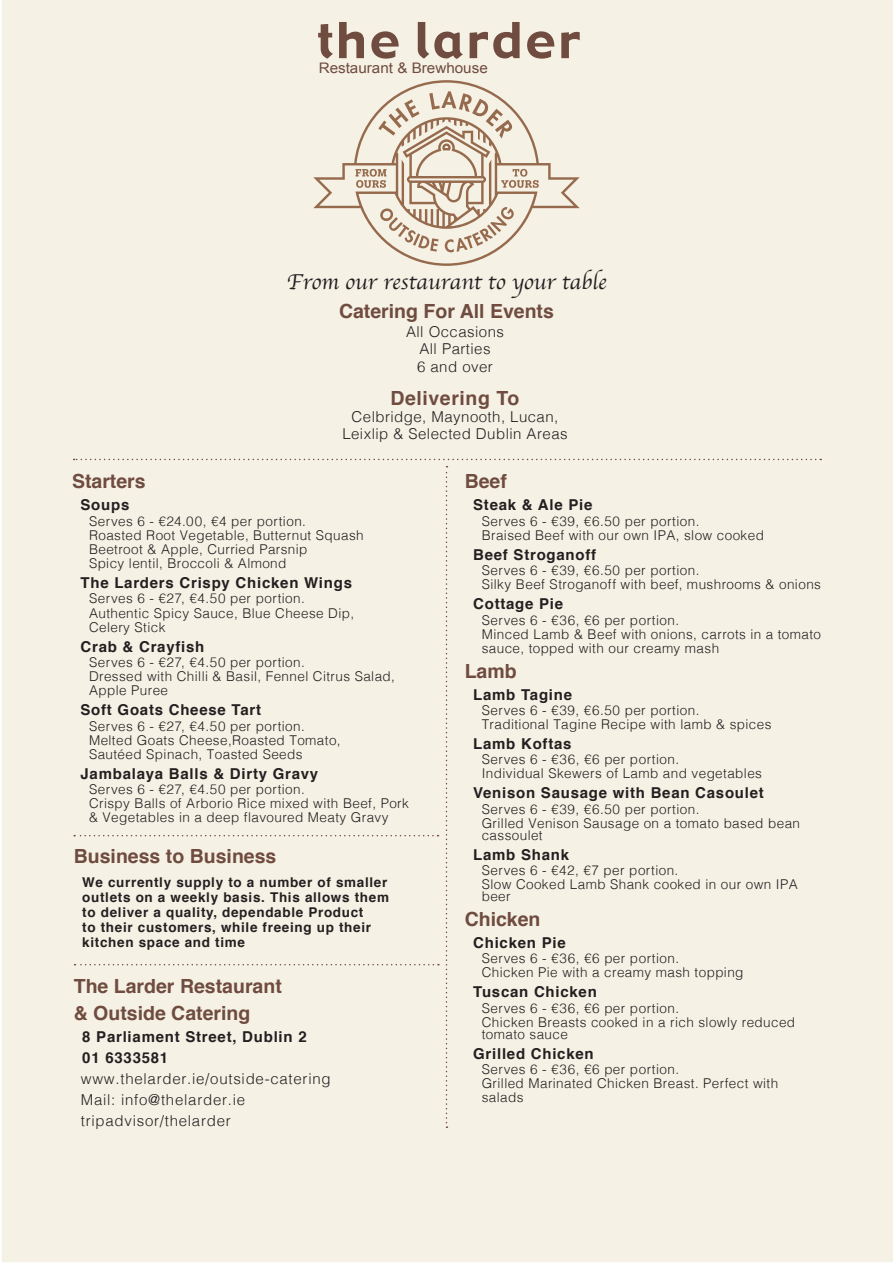
<style>
.page{position:relative;width:893px;height:1263px;background:#fff}
.page>*{position:absolute;margin:0;border:0;box-sizing:border-box;transform-origin:0 0}
.from{font:22.5px "Apple Chancery";color:#231f20}
.main_title{font:700 19.5px "Helvetica";color:#704c40}
.description{font:700 19.5px "Helvetica";letter-spacing:.03em;color:#704c40}
.name_of_dish{font:700 15px "Helvetica";letter-spacing:.05em;color:#231f20}
.description-2{font:300 15px "Helvetica";letter-spacing:.03em;color:#231f20}
.name_of_dish-2{font:300 15px "Helvetica";letter-spacing:.05em;color:#231f20}
.t1{font:14.55px "Arial";color:#704b3f;scale:1.05 1}
.description-3{font:300 13.5px/12px "Helvetica";letter-spacing:.03em;color:#231f20}
.description_bold{font:300 13.5px "Helvetica";letter-spacing:.035em;color:#231f20}
.packages{font:700 13.5px/15px "Helvetica";letter-spacing:.05em;color:#231f20}
</style>
<div class="page">
<div style="left:2px;top:0;width:891px;height:1262px;background:#f6f1e5"></div>
<svg style="left:446px;top:466px;width:1px;height:662px"></svg>
<svg style="left:74px;top:459px;width:747px;height:1px"></svg>
<svg style="left:74px;top:835px;width:364px;height:1px"></svg>
<svg style="left:75px;top:964px;width:364px;height:1px"></svg>
<svg style="left:301px;top:22px;width:98px;height:73px;background:#d8cdc1"></svg>
<svg style="left:412px;top:22px;width:51px;height:58px;background:#d4c7bb"></svg>
<svg style="left:470px;top:22px;width:123px;height:73px;background:#dacec2"></svg>
<svg style="left:313px;top:80px;width:267px;height:186px;background:#e6dacc"></svg>
<p class="t1" style="left:319px;top:59px;width:163px">Restaurant &amp; Brewhouse</p>
<p class="from" style="left:287px;top:264px;width:321px">From our restaurant to your table</p>
<p class="main_title" style="left:339px;top:295px;width:216px">Catering For All Events</p>
<p class="description-2" style="left:406px;top:319px;width:99px">All Occasions</p>
<p class="description-2" style="left:419px;top:336px;width:73px">All Parties</p>
<p class="description-2" style="left:417px;top:353px;width:77px">6 and over</p>
<p class="description" style="left:390px;top:382px;width:131px">Delivering To</p>
<p class="description-2" style="left:352px;top:404px;width:208px">Celbridge, Maynooth, Lucan,</p>
<p class="description-2" style="left:342px;top:421px;width:227px">Leixlip &amp; Selected Dublin Areas</p>
<p class="main_title" style="left:72px;top:466px;width:75px">Starters</p>
<p class="name_of_dish" style="left:81px;top:493px;width:50px">Soups</p>
<p class="description_bold" style="left:89px;top:509px;width:218px">Serves 6 - €24.00, €4 per portion.</p>
<p class="description-3" style="left:89px;top:528px;width:276px">Roasted Root Vegetable, Butternut Squash</p>
<p class="description-3" style="left:89px;top:542px;width:220px">Beetroot &amp; Apple, Curried Parsnip</p>
<p class="description-3" style="left:89px;top:556px;width:199px">Spicy lentil, Broccoli &amp; Almond</p>
<p class="name_of_dish" style="left:81px;top:571px;width:273px">The Larders Crispy Chicken Wings</p>
<p class="description_bold" style="left:89px;top:587px;width:217px">Serves 6 - €27, €4.50 per portion.</p>
<p class="description-3" style="left:89px;top:606px;width:267px">Authentic Spicy Sauce, Blue Cheese Dip,</p>
<p class="description-3" style="left:89px;top:620px;width:78px">Celery Stick</p>
<p class="name_of_dish" style="left:81px;top:634px;width:125px">Crab &amp; Crayfish</p>
<p class="description_bold" style="left:89px;top:651px;width:217px">Serves 6 - €27, €4.50 per portion.</p>
<p class="description-3" style="left:89px;top:669px;width:308px">Dressed with Chilli &amp; Basil, Fennel Citrus Salad,</p>
<p class="description-3" style="left:89px;top:683px;width:81px">Apple Puree</p>
<p class="name_of_dish" style="left:81px;top:698px;width:182px">Soft Goats Cheese Tart</p>
<p class="description_bold" style="left:89px;top:714px;width:217px">Serves 6 - €27, €4.50 per portion.</p>
<p class="description-3" style="left:89px;top:733px;width:253px">Melted Goats Cheese,Roasted Tomato,</p>
<p class="description-3" style="left:89px;top:747px;width:215px">Sautéed Spinach, Toasted Seeds</p>
<p class="name_of_dish" style="left:81px;top:761px;width:239px">Jambalaya Balls &amp; Dirty Gravy</p>
<p class="description_bold" style="left:89px;top:778px;width:217px">Serves 6 - €27, €4.50 per portion.</p>
<p class="description-3" style="left:89px;top:796px;width:321px">Crispy Balls of Arborio Rice mixed with Beef, Pork</p>
<p class="description-3" style="left:89px;top:810px;width:301px">&amp; Vegetables in a deep flavoured Meaty Gravy</p>
<p class="main_title" style="left:74px;top:840px;width:204px">Business to Business</p>
<p class="packages" style="left:82px;top:874px;width:308px">We currently supply to a number of smaller outlets on a weekly basis. This allows them to deliver a quality, dependable Product<br>to their customers, while freeing up their kitchen space and time</p>
<p class="main_title" style="left:74px;top:970px;width:210px">The Larder Restaurant</p>
<p class="main_title" style="left:74px;top:997px;width:178px">&amp; Outside Catering</p>
<p class="name_of_dish" style="left:82px;top:1024px;width:226px">8 Parliament Street, Dublin 2</p>
<p class="name_of_dish" style="left:82px;top:1045px;width:87px">01 6333581</p>
<p class="name_of_dish-2" style="left:81px;top:1066px;width:251px">www.thelarder.ie/outside-catering</p>
<p class="name_of_dish-2" style="left:81px;top:1087px;width:166px">Mail: info@thelarder.ie</p>
<p class="name_of_dish-2" style="left:81px;top:1108px;width:152px">tripadvisor/thelarder</p>
<p class="main_title" style="left:465px;top:466px;width:44px">Beef</p>
<p class="name_of_dish" style="left:473px;top:493px;width:121px">Steak &amp; Ale Pie</p>
<p class="description_bold" style="left:482px;top:509px;width:219px">Serves 6 - €39, €6.50 per portion.</p>
<p class="description-3" style="left:482px;top:528px;width:284px">Braised Beef with our own IPA, slow cooked</p>
<p class="name_of_dish" style="left:473px;top:542px;width:125px">Beef Stroganoff</p>
<p class="description_bold" style="left:482px;top:559px;width:219px">Serves 6 - €39, €6.50 per portion.</p>
<p class="description_bold" style="left:482px;top:573px;width:341px">Silky Beef Stroganoff with beef, mushrooms &amp; onions</p>
<p class="name_of_dish" style="left:473px;top:592px;width:92px">Cottage Pie</p>
<p class="description_bold" style="left:482px;top:608px;width:199px">Serves 6 - €36, €6 per portion.</p>
<p class="description_bold" style="left:482px;top:622px;width:341px">Minced Lamb &amp; Beef with onions, carrots in a tomato</p>
<p class="description_bold" style="left:482px;top:637px;width:239px">sauce, topped with our creamy mash</p>
<p class="main_title" style="left:465px;top:655px;width:54px">Lamb</p>
<p class="name_of_dish" style="left:473px;top:682px;width:100px">Lamb Tagine</p>
<p class="description_bold" style="left:482px;top:699px;width:219px">Serves 6 - €39, €6.50 per portion.</p>
<p class="description-3" style="left:482px;top:717px;width:291px">Traditional Tagine Recipe with lamb &amp; spices</p>
<p class="name_of_dish" style="left:473px;top:731px;width:100px">Lamb Koftas</p>
<p class="description_bold" style="left:482px;top:748px;width:199px">Serves 6 - €36, €6 per portion.</p>
<p class="description-3" style="left:482px;top:767px;width:282px">Individual Skewers of Lamb and vegetables</p>
<p class="name_of_dish" style="left:473px;top:781px;width:292px">Venison Sausage with Bean Casoulet</p>
<p class="description_bold" style="left:482px;top:797px;width:219px">Serves 6 - €39, €6.50 per portion.</p>
<p class="description-3" style="left:482px;top:816px;width:320px">Grilled Venison Sausage on a tomato based bean cassoulet</p>
<p class="name_of_dish" style="left:473px;top:842px;width:97px">Lamb Shank</p>
<p class="description_bold" style="left:482px;top:859px;width:198px">Serves 6 - €42, €7 per portion.</p>
<p class="description-3" style="left:482px;top:877px;width:318px">Slow Cooked Lamb Shank cooked in our own IPA beer</p>
<p class="main_title" style="left:465px;top:903px;width:77px">Chicken</p>
<p class="name_of_dish" style="left:473px;top:930px;width:94px">Chicken Pie</p>
<p class="description_bold" style="left:482px;top:947px;width:199px">Serves 6 - €36, €6 per portion.</p>
<p class="description-3" style="left:482px;top:966px;width:263px">Chicken Pie with a creamy mash topping</p>
<p class="name_of_dish" style="left:473px;top:980px;width:125px">Tuscan Chicken</p>
<p class="description_bold" style="left:482px;top:996px;width:199px">Serves 6 - €36, €6 per portion.</p>
<p class="description-3" style="left:482px;top:1015px;width:315px">Chicken Breasts cooked in a rich slowly reduced tomato sauce</p>
<p class="name_of_dish" style="left:473px;top:1041px;width:122px">Grilled Chicken</p>
<p class="description_bold" style="left:482px;top:1058px;width:199px">Serves 6 - €36, €6 per portion.</p>
<p class="description-3" style="left:482px;top:1076px;width:298px">Grilled Marinated Chicken Breast. Perfect with</p>
<p class="description-3" style="left:482px;top:1091px;width:43px">salads</p>
</div>
